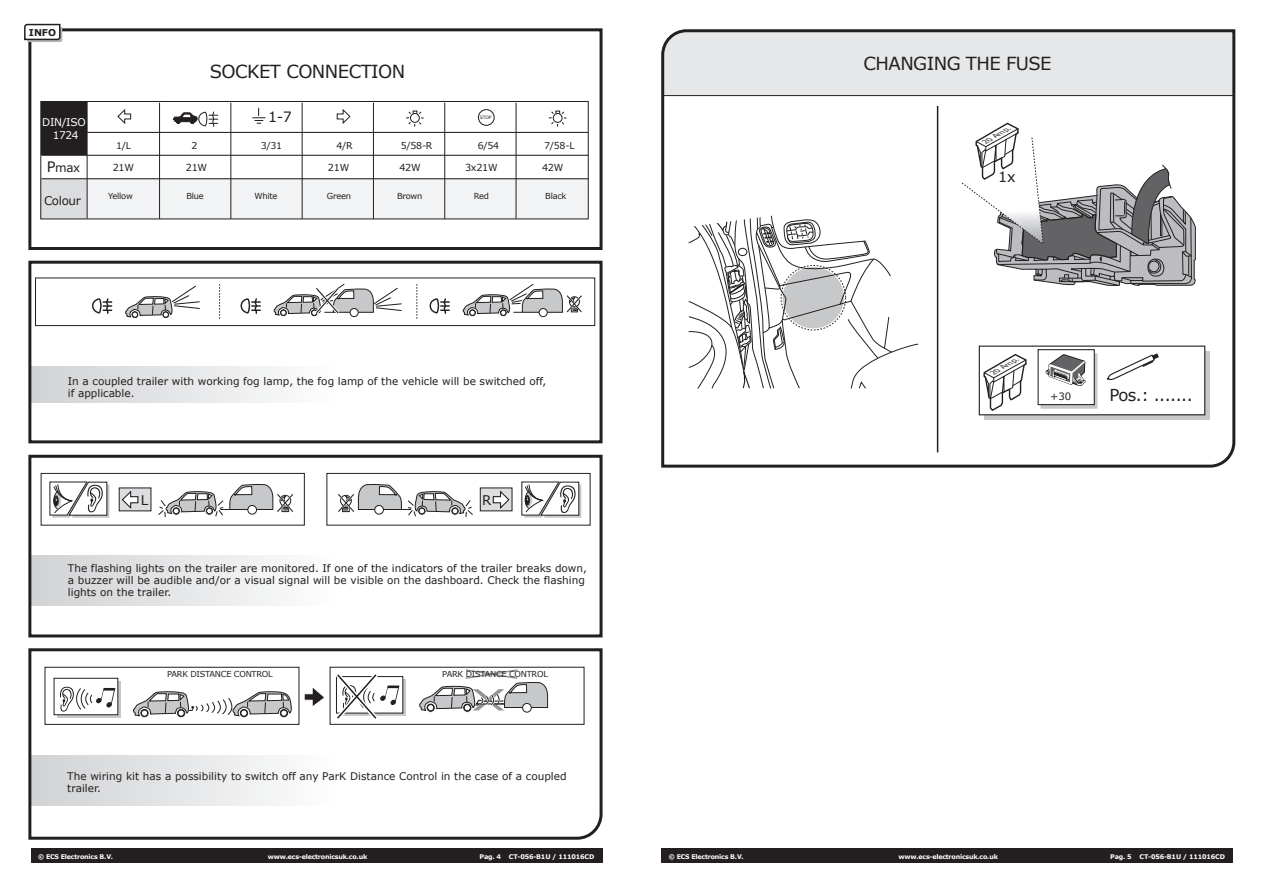
<style>
.page{position:relative;width:1263px;height:893px;background:#fff}
.page>*{position:absolute;margin:0;border:0;box-sizing:border-box;transform-origin:0 0}
.t1{font:18px "Verdana";letter-spacing:-.03em;color:#231f20}
.t2{font:16.5px "Verdana";color:#231f20}
.t3{font:14.4px "Verdana";color:#231f20}
.t4{font:14.25px "Verdana";color:#231f20}
.t5{font:13.35px "Verdana";color:#231f20}
.t6{font:11.85px "Verdana";letter-spacing:-.03em;color:#231f20}
.t7{font:10.65px/12.8px "Verdana";letter-spacing:-.03em;color:#fff;text-align:center}
.t8{font:10.5px/12px "Verdana";color:#231f20}
.t9{font:10.05px "Verdana";color:#231f20}
.t10{font:9.6px "Verdana";letter-spacing:-.03em;color:#231f20}
.t11{font:9.45px "Verdana";letter-spacing:-.03em;color:#231f20}
.t12{font:700 9.45px "Verdana";color:#231f20}
.t13{font:8.25px "Verdana";letter-spacing:-.03em;color:#231f20}
.t14{font:700 6.45px "Verdana";letter-spacing:-.03em;color:#fff}
.t15{font:italic 6.15px "Verdana";color:#231f20;scale:1.22 1}
.t16{font:4.5px "Verdana";color:#231f20}
.s1{font-size:14.55px}
</style>
<div class="page">
<div style="left:31px;top:848px;width:571px;height:15px;background:#231f20"></div>
<div style="left:662px;top:848px;width:571px;height:15px;background:#231f20"></div>
<svg style="left:28px;top:648px;width:575px;height:192px"></svg>
<div style="left:30px;top:555px;width:572px;height:50px;background:linear-gradient(to right,#d9dadc,#fff)"></div>
<div style="left:326px;top:473px;width:264px;height:52px;border:1px solid #231f20"></div>
<svg style="left:336px;top:484px;width:138px;height:42px"></svg>
<svg style="left:521px;top:481px;width:60px;height:37px"></svg>
<div style="left:480px;top:488px;width:32px;height:23px;background:#dcdddf"></div>
<svg style="left:492px;top:489px;width:18px;height:21px"></svg>
<div style="left:41px;top:473px;width:264px;height:52px;border:1px solid #231f20"></div>
<svg style="left:157px;top:484px;width:138px;height:42px"></svg>
<svg style="left:49px;top:481px;width:60px;height:37px"></svg>
<div style="left:119px;top:488px;width:32px;height:23px;background:#dcdddf"></div>
<svg style="left:121px;top:489px;width:18px;height:21px"></svg>
<div style="left:28px;top:455px;width:574px;height:182px;border:3px solid #231f20"></div>
<div style="left:30px;top:367px;width:572px;height:35px;background:linear-gradient(to right,#d9dadc,#fff)"></div>
<div style="left:35px;top:278px;width:560px;height:48px;border:1px solid #231f20"></div>
<svg style="left:92px;top:298px;width:20px;height:16px"></svg>
<svg style="left:240px;top:298px;width:21px;height:16px"></svg>
<svg style="left:125px;top:285px;width:76px;height:42px"></svg>
<svg style="left:273px;top:284px;width:130px;height:43px"></svg>
<svg style="left:429px;top:298px;width:21px;height:16px"></svg>
<svg style="left:462px;top:284px;width:121px;height:43px"></svg>
<svg style="left:219px;top:284px;width:1px;height:35px"></svg>
<svg style="left:416px;top:284px;width:1px;height:35px"></svg>
<div style="left:28px;top:261px;width:574px;height:182px;border:3px solid #231f20"></div>
<div style="left:28px;top:28px;width:574px;height:222px;border:3px solid #231f20"></div>
<svg style="left:24px;top:23px;width:38px;height:19px"></svg>
<div style="left:41px;top:101px;width:46px;height:54px;background:#231f20"></div>
<div style="left:42px;top:179px;width:546px;height:40px;background:#f2f3f4"></div>
<div style="left:41px;top:179px;width:46px;height:40px;background:#dcdddf"></div>
<hr style="left:87px;top:132px;width:501px;height:1px;background:#231f20">
<hr style="left:41px;top:155px;width:547px;height:1px;background:#231f20">
<hr style="left:41px;top:178px;width:547px;height:1px;background:#231f20">
<svg style="left:117px;top:109px;width:14px;height:15px"></svg>
<svg style="left:336px;top:109px;width:15px;height:15px"></svg>
<svg style="left:173px;top:111px;width:45px;height:16px"></svg>
<svg style="left:253px;top:108px;width:12px;height:16px"></svg>
<svg style="left:406px;top:111px;width:18px;height:16px"></svg>
<div style="left:478px;top:109px;width:17px;height:17px;border:1px solid #231f20;border-radius:50%"></div>
<svg style="left:549px;top:111px;width:17px;height:16px"></svg>
<hr style="left:231px;top:103px;width:1px;height:116px;background:#231f20">
<hr style="left:159px;top:103px;width:1px;height:116px;background:#231f20">
<hr style="left:373px;top:103px;width:1px;height:116px;background:#231f20">
<hr style="left:302px;top:103px;width:1px;height:116px;background:#231f20">
<hr style="left:516px;top:103px;width:1px;height:116px;background:#231f20">
<hr style="left:444px;top:103px;width:1px;height:116px;background:#231f20">
<div style="left:41px;top:101px;width:547px;height:118px;border:1px solid #231f20"></div>
<hr style="left:87px;top:101px;width:1px;height:118px;background:#231f20">
<svg style="left:661px;top:29px;width:575px;height:439px"></svg>
<hr style="left:664px;top:95px;width:570px;height:1px;background:#231f20">
<svg style="left:983px;top:351px;width:226px;height:69px"></svg>
<div style="left:979px;top:346px;width:226px;height:69px;background:#fff;border:1px solid #231f20"></div>
<svg style="left:961px;top:122px;width:235px;height:290px"></svg>
<svg style="left:672px;top:159px;width:247px;height:230px"></svg>
<hr style="left:937px;top:106px;width:1px;height:346px;background:#231f20">
<p class="t12" style="left:29px;top:26px;width:29px">INFO</p>
<p class="t7" style="left:42px;top:116px;width:45px">DIN/ISO<br>1724</p>
<p class="t6" style="left:47px;top:159px;width:35px"><span class="s1">P</span>max</p>
<p class="t6" style="left:44px;top:192px;width:38px">Colour</p>
<h1 class="t1" style="left:210px;top:59px;width:197px">SOCKET CONNECTION</h1>
<h3 class="t4" style="left:268px;top:107px;width:25px">1-7</h3>
<p class="t16" style="left:480px;top:114px;width:13px">STOP</p>
<p class="t11" style="left:116px;top:139px;width:16px">1/L</p>
<p class="t11" style="left:191px;top:139px;width:7px">2</p>
<p class="t11" style="left:261px;top:139px;width:23px">3/31</p>
<p class="t11" style="left:336px;top:139px;width:18px">4/R</p>
<p class="t11" style="left:401px;top:139px;width:33px">5/58-R</p>
<p class="t11" style="left:478px;top:139px;width:23px">6/54</p>
<p class="t11" style="left:544px;top:139px;width:32px">7/58-L</p>
<p class="t10" style="left:113px;top:161px;width:23px">21W</p>
<p class="t10" style="left:186px;top:161px;width:23px">21W</p>
<p class="t10" style="left:328px;top:161px;width:23px">21W</p>
<p class="t10" style="left:399px;top:161px;width:23px">42W</p>
<p class="t10" style="left:465px;top:161px;width:34px">3x21W</p>
<p class="t10" style="left:542px;top:161px;width:23px">42W</p>
<p class="t13" style="left:108px;top:191px;width:26px">Yellow</p>
<p class="t13" style="left:186px;top:191px;width:19px">Blue</p>
<p class="t13" style="left:255px;top:191px;width:24px">White</p>
<p class="t13" style="left:327px;top:191px;width:26px">Green</p>
<p class="t13" style="left:397px;top:191px;width:27px">Brown</p>
<p class="t13" style="left:474px;top:191px;width:17px">Red</p>
<p class="t13" style="left:545px;top:191px;width:23px">Black</p>
<p class="t8" style="left:68px;top:375px;width:480px">In a coupled trailer with working fog lamp, the fog lamp of the vehicle will be switched off, if applicable.</p>
<p class="t5" style="left:141px;top:491px;width:9px">L</p>
<p class="t5" style="left:482px;top:491px;width:11px">R</p>
<p class="t8" style="left:68px;top:562px;width:521px">The flashing lights on the trailer are monitored. If one of the indicators of the trailer breaks down, a buzzer will be audible and/or a visual signal will be visible on the dashboard. Check the flashing lights on the trailer.</p>
<p class="t13" style="left:167px;top:668px;width:107px">PARK DISTANCE CONTROL</p>
<p class="t13" style="left:442px;top:669px;width:107px">PARK DISTANCE CONTROL</p>
<p class="t8" style="left:67px;top:770px;width:501px">The wiring kit has a possibility to switch off any ParK Distance Control in the case of a coupled trailer.</p>
<h1 class="t1" style="left:864px;top:51px;width:190px">CHANGING THE FUSE</h1>
<p class="t15" style="left:982px;top:138px;width:26px;rotate:-29deg">20 Amp.</p>
<h3 class="t3" style="left:998px;top:167px;width:19px">1x</h3>
<p class="t15" style="left:990px;top:369px;width:26px;rotate:-29deg">20 Amp.</p>
<p class="t9" style="left:1050px;top:389px;width:23px">+30</p>
<h2 class="t2" style="left:1109px;top:384px;width:85px">Pos.: .......</h2>
<p class="t14" style="left:38px;top:852px;width:77px">© ECS Electronics B.V.</p>
<p class="t14" style="left:268px;top:852px;width:101px">www.ecs-electronicsuk.co.uk</p>
<p class="t14" style="left:480px;top:852px;width:116px">Pag. 4 CT-056-B1U / 111016CD</p>
<p class="t14" style="left:669px;top:852px;width:77px">© ECS Electronics B.V.</p>
<p class="t14" style="left:898px;top:852px;width:101px">www.ecs-electronicsuk.co.uk</p>
<p class="t14" style="left:1110px;top:852px;width:116px">Pag. 5 CT-056-B1U / 111016CD</p>
</div>
